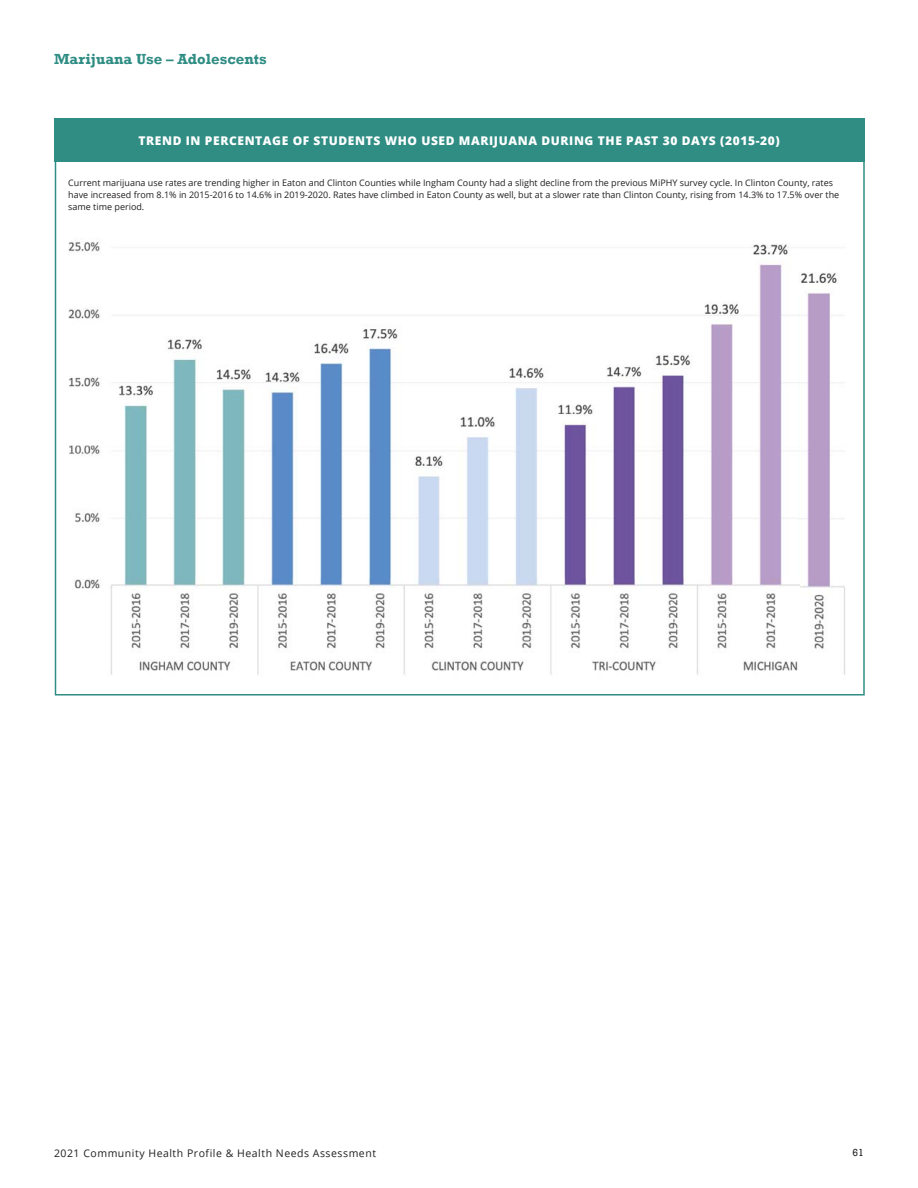
<style>
.page{position:relative;width:918px;height:1188px;background:#fff}
.page>*{position:absolute;margin:0;border:0;box-sizing:border-box;transform-origin:0 0}
.t1{font:700 15px "Rockwell";color:#2f8d84}
.t2{font:800 12px "Open Sans";letter-spacing:.05em;color:#fff}
.t3{font:10.5px "Open Sans";letter-spacing:.05em;color:#231f20}
.t4{font:10.5px "Rockwell";color:#231f20}
.t5{font:9px/12px "Open Sans";color:#231f20}
</style>
<div class="page">
<img style="left:68px;top:241px;width:777px;height:434px">
<div style="left:55px;top:119px;width:810px;height:43px;background:#2f8d84"></div>
<h1 class="t1" style="left:54px;top:50px;width:214px">Marijuana Use – Adolescents</h1>
<h2 class="t2" style="left:139px;top:132px;width:643px">TREND IN PERCENTAGE OF STUDENTS WHO USED MARIJUANA DURING THE PAST 30 DAYS (2015-20)</h2>
<p class="t5" style="left:68px;top:177px;width:773px">Current marijuana use rates are trending higher in Eaton and Clinton Counties while Ingham County had a slight decline from the previous MiPHY survey cycle. In Clinton County, rates have increased from 8.1% in 2015-2016 to 14.6% in 2019-2020. Rates have climbed in Eaton County as well, but at a slower rate than Clinton County, rising from 14.3% to 17.5% over the same time period.</p>
<p class="t3" style="left:54px;top:1146px;width:324px">2021 Community Health Profile &amp; Health Needs Assessment</p>
<p class="t4" style="left:853px;top:1146px;width:13px">61</p>
</div>
